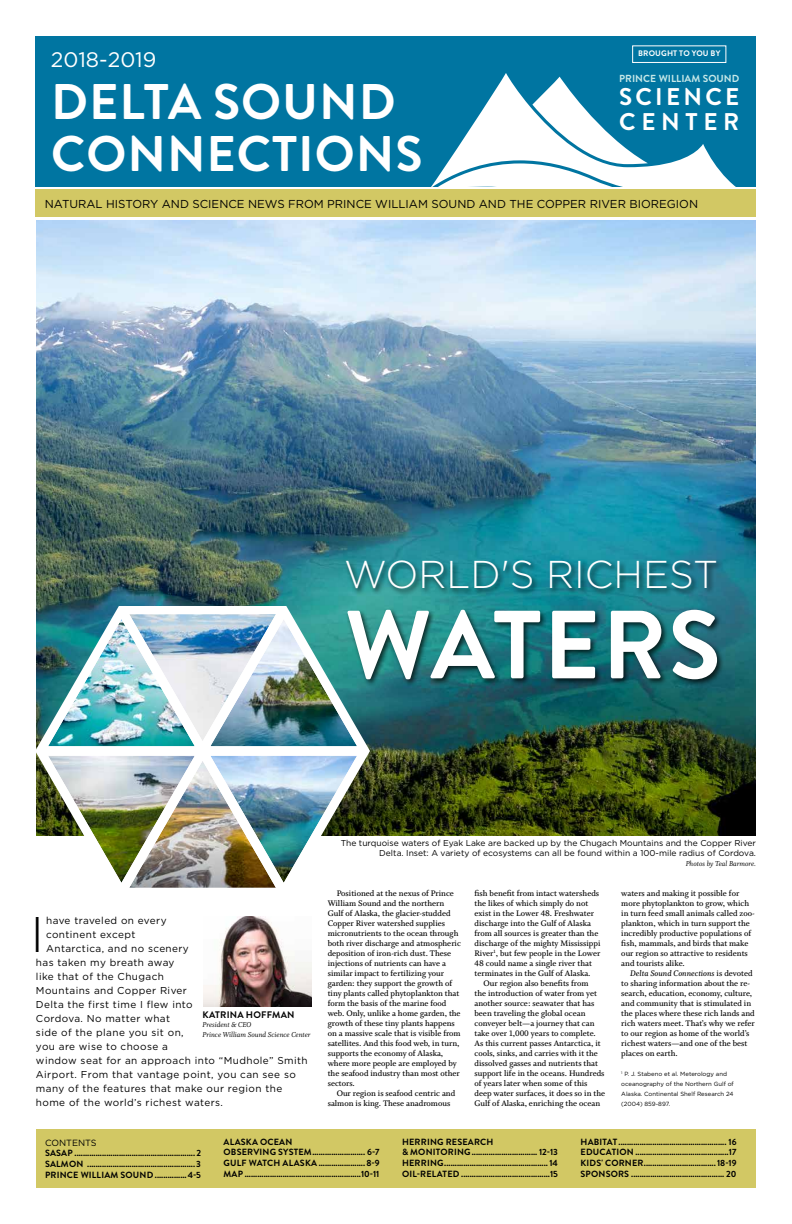
<style>
.page{position:relative;width:792px;height:1224px;background:#fff}
.page>*{position:absolute;margin:0;border:0;box-sizing:border-box;transform-origin:0 0}
.t1{font:700 96.6px "Brandon Grotesque";letter-spacing:.02em;color:#fff}
.t2{font:700 50px/52px "Brandon Grotesque";letter-spacing:.02em;color:#fff}
.t3{font:300 50px "Gotham";color:#000}
.t4{font:300 38.8px "Gotham";color:#fff}
.t5{font:700 24.2px/24.4px "Brandon Grotesque";letter-spacing:.135em;color:#fff}
.t6{font:21px "Gotham";color:#fff}
.t7{font:11.5px "Gotham";color:#000}
.t8{font:700 10.2px "Brandon Grotesque";color:#c6e8e8}
.t9{font:10px "Gotham";letter-spacing:.04em;color:#000}
.t10{font:700 9.5px "Brandon Grotesque";letter-spacing:.02em;color:#000}
.t11{font:9px/10px "Whitman Semibold LF";color:#000}
.t12{font:700 9px/10.8px "Brandon Grotesque";letter-spacing:.02em;color:#000;text-align:justify}
.t13{font:9px "Whitman Semibold Italic LF";color:#000}
.t14{font:9px "Gotham";color:#000}
.t15{font:8.5px/10px "Gotham";color:#000;text-align:right}
.t16{font:8px/9.6px "Whitman Italic LF";color:#000}
.t17{font:700 8px "Brandon Grotesque";letter-spacing:.02em;color:#fff}
.t18{font:6px/10px "Gotham";color:#000}
.s1{font-family:"Whitman Semibold LF"}
</style>
<div class="page">
<div style="left:36px;top:36px;width:720px;height:150px;background:#0075a1"></div>
<svg style="left:430px;top:73px;width:326px;height:117px"></svg>
<img style="left:36px;top:220px;width:720px;height:616px">
<div style="left:632px;top:45px;width:94px;height:18px;border:1px solid #fff"></div>
<div style="left:36px;top:1129px;width:720px;height:59px;background:#d2c864"></div>
<div style="left:344px;top:559px;width:381px;height:128px;background:#000;opacity:.75"></div>
<img style="left:36px;top:604px;width:334px;height:284px">
<img style="left:203px;top:916px;width:108px;height:91px">
<div style="left:36px;top:190px;width:720px;height:27px;background:#d2c864"></div>
<h3 class="t6" style="left:51px;top:46px;width:107px">2018-2019</h3>
<h2 class="t2" style="left:51px;top:77px;width:373px">DELTA SOUND<br>CONNECTIONS</h2>
<p class="t17" style="left:638px;top:48px;width:84px">BROUGHT TO YOU BY</p>
<p class="t8" style="left:619px;top:71px;width:122px">PRINCE WILLIAM SOUND</p>
<h3 class="t5" style="left:619px;top:85px;width:122px">SCIENCE<br>CENTER</h3>
<p class="t7" style="left:45px;top:196px;width:655px">NATURAL HISTORY AND SCIENCE NEWS FROM PRINCE WILLIAM SOUND AND THE COPPER RIVER BIOREGION</p>
<h3 class="t4" style="left:344px;top:550px;width:376px">WORLD'S RICHEST</h3>
<h1 class="t1" style="left:345px;top:578px;width:377px">WATERS</h1>
<h2 class="t3" style="left:30px;top:903px;width:15px">I</h2>
<p class="t9" style="left:46px;top:914px;width:122px">have traveled on every</p>
<p class="t9" style="left:46px;top:928px;width:91px">continent except</p>
<p class="t9" style="left:46px;top:942px;width:144px">Antarctica, and no scenery</p>
<p class="t9" style="left:36px;top:956px;width:140px">has taken my breath away</p>
<p class="t9" style="left:36px;top:970px;width:130px">like that of the Chugach</p>
<p class="t9" style="left:36px;top:984px;width:153px">Mountains and Copper River</p>
<p class="t9" style="left:36px;top:998px;width:158px">Delta the first time I flew into</p>
<p class="t9" style="left:36px;top:1012px;width:136px">Cordova. No matter what</p>
<p class="t9" style="left:36px;top:1026px;width:149px">side of the plane you sit on,</p>
<p class="t9" style="left:36px;top:1040px;width:133px">you are wise to choose a</p>
<p class="t9" style="left:36px;top:1054px;width:273px">window seat for an approach into “Mudhole” Smith</p>
<p class="t9" style="left:36px;top:1068px;width:261px">Airport. From that vantage point, you can see so</p>
<p class="t9" style="left:36px;top:1082px;width:248px">many of the features that make our region the</p>
<p class="t9" style="left:36px;top:1096px;width:189px">home of the world’s richest waters.</p>
<p class="t10" style="left:203px;top:1008px;width:93px">KATRINA HOFFMAN</p>
<p class="t16" style="left:203px;top:1020px;width:109px">President &amp; CEO<br>Prince William Sound Science Center</p>
<p class="t15" style="left:341px;top:838px;width:417px">The turquoise waters of Eyak Lake are backed up by the Chugach Mountains and the Copper River<br>Delta. Inset: A variety of ecosystems can all be found within a 100-mile radius of Cordova.</p>
<p class="t16" style="left:686px;top:859px;width:72px">Photos by Teal Barmore.</p>
<p class="t11" style="left:328px;top:888px;width:135px;text-indent:9px">Positioned at the nexus of Prince William Sound and the northern Gulf of Alaska, the glacier-studded Copper River watershed supplies micronutrients to the ocean through both river discharge and atmospheric deposition of iron-rich dust. These injections of nutrients can have a similar impact to fertilizing your garden: they support the growth of tiny plants called phytoplankton that form the basis of the marine food web. Only, unlike a home garden, the growth of these tiny plants happens on a massive scale that is visible from satellites. And this food web, in turn, supports the economy of Alaska, where more people are employed by the seafood industry than most other sectors.</p>
<p class="t11" style="left:328px;top:1088px;width:129px;text-indent:9px">Our region is seafood centric and salmon is king. These anadromous</p>
<p class="t11" style="left:475px;top:888px;width:127px">fish benefit from intact watersheds the likes of which simply do not exist in the Lower 48. Freshwater discharge into the Gulf of Alaska from all sources is greater than the discharge of the mighty Mississippi River<sup>1</sup>, but few people in the Lower 48 could name a single river that terminates in the Gulf of Alaska.</p>
<p class="t11" style="left:475px;top:978px;width:132px;text-indent:9px">Our region also benefits from<br>the introduction of water from yet another source: seawater that has been traveling the global ocean conveyer belt—a journey that can take over 1,000 years to complete.<br>As this current passes Antarctica, it cools, sinks, and carries with it the dissolved gasses and nutrients that support life in the oceans. Hundreds of years later when some of this deep water surfaces, it does so in the Gulf of Alaska, enriching the ocean</p>
<p class="t11" style="left:621px;top:888px;width:135px">waters and making it possible for more phytoplankton to grow, which in turn feed small animals called zoo&shy;plankton, which in turn support the incredibly productive populations of fish, mammals, and birds that make our region so attractive to residents and tourists alike.</p>
<p class="t13" style="left:630px;top:968px;width:124px">Delta Sound Connections <span class="s1">is devoted</span></p>
<p class="t11" style="left:621px;top:978px;width:135px">to sharing information about the re&shy;search, education, economy, culture, and community that is stimulated in the places where these rich lands and rich waters meet. That’s why we refer to our region as home of the world’s richest waters—and one of the best places on earth.</p>
<p class="t18" style="left:621px;top:1069px;width:114px"><sup>1</sup> P. J. Stabeno et al. Meterology and oceanography of the Northern Gulf of<br>Alaska. Continental Shelf Research 24 (2004) 859-897.</p>
<p class="t14" style="left:45px;top:1137px;width:53px">CONTENTS</p>
<p class="t12" style="left:45px;top:1148px;width:157px">SASAP ......................................................... 2<br>SALMON ...................................................3<br>PRINCE WILLIAM SOUND ...............4-5</p>
<p class="t12" style="left:224px;top:1136px;width:157px;text-align:left">ALASKA OCEAN<br>OBSERVING SYSTEM......................... 6-7<br>GULF WATCH ALASKA ......................8-9<br>MAP .......................................................10-11</p>
<p class="t12" style="left:402px;top:1136px;width:158px;text-align:left">HERRING RESEARCH<br>&amp; MONITORING............................... 12-13<br>HERRING................................................. 14<br>OIL-RELATED ..........................................15</p>
<p class="t12" style="left:581px;top:1136px;width:157px">HABITAT ................................................... 16<br>EDUCATION ............................................17<br>KIDS' CORNER..................................18-19<br>SPONSORS ............................................ 20</p>
</div>
